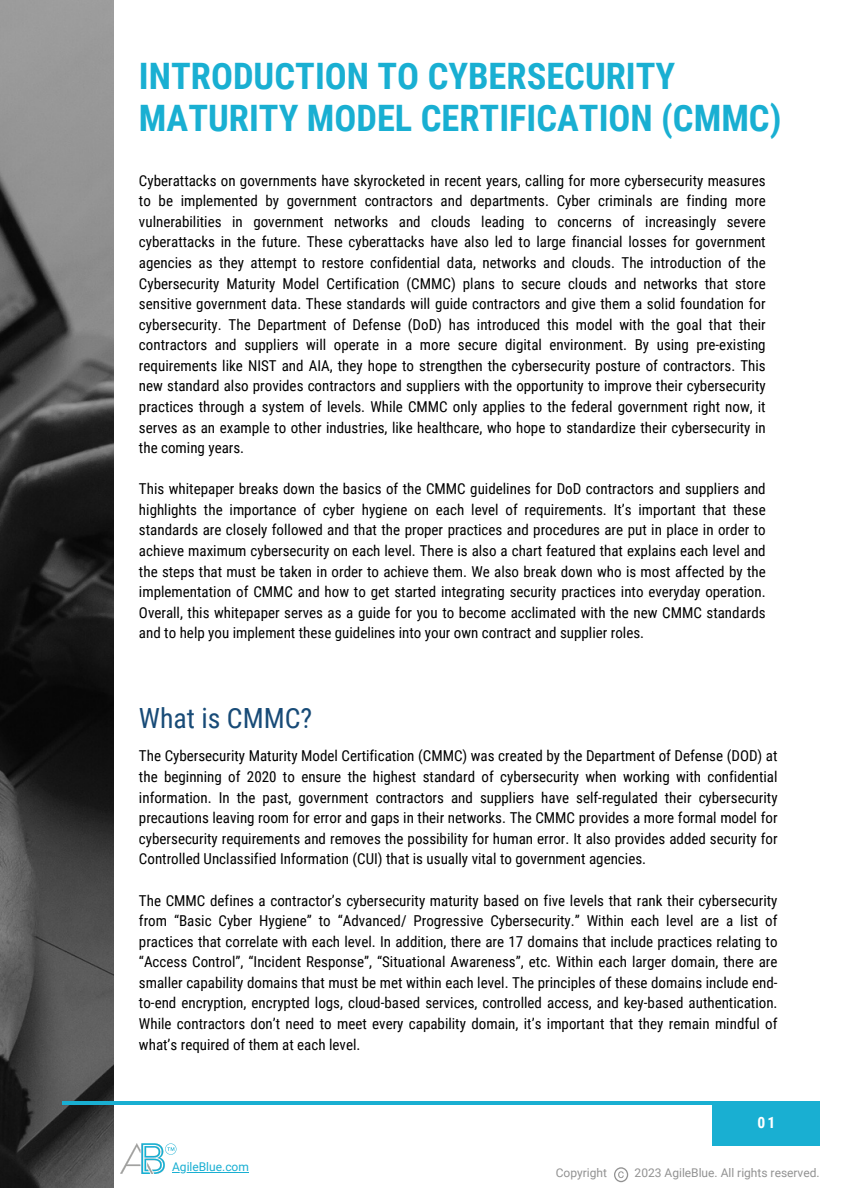
<style>
.page{position:relative;width:864px;height:1188px;background:#fff}
.page>*{position:absolute;margin:0;border:0;box-sizing:border-box;transform-origin:0 0}
.t1{font:700 36.45px/41.7px "Roboto Condensed";color:#19afd2}
.t2{font:27.9px "Roboto Condensed";color:#184b77}
.t3{font:700 15.6px "Roboto Condensed";color:#fff}
.t4{font:15px/20.5px "Roboto Condensed";color:#000;text-align:justify}
.t5{font:12px "Roboto";color:#929292}
.t6{font:12px "Roboto";color:#19afd2}
</style>
<div class="page">
<img style="left:0;top:0;width:113px;height:1188px">
<hr style="left:63px;top:1102px;width:757px;height:3px;background:#19afd2">
<div style="left:712px;top:1102px;width:108px;height:44px;background:#19afd2"></div>
<svg style="left:614px;top:1167px;width:14px;height:15px"></svg>
<img style="left:120px;top:1143px;width:44px;height:31px">
<svg style="left:165px;top:1143px;width:11px;height:12px"></svg>
<hr style="left:172px;top:1172px;width:77px;height:1px;background:#19afd2">
<p class="t1" style="left:139px;top:56px;width:644px">INTRODUCTION TO CYBERSECURITY<br>MATURITY MODEL CERTIFICATION (CMMC)</p>
<p class="t4" style="left:139px;top:170px;width:628px">Cyberattacks on governments have skyrocketed in recent years, calling for more cybersecurity measures to be implemented by government contractors and departments. Cyber criminals are finding more vulnerabilities in government networks and clouds leading to concerns of increasingly severe cyberattacks in the future. These cyberattacks have also led to large financial losses for government agencies as they attempt to restore confidential data, networks and clouds. The introduction of the Cybersecurity Maturity Model Certification (CMMC) plans to secure clouds and networks that store sensitive government data. These standards will guide contractors and give them a solid foundation for cybersecurity. The Department of Defense (DoD) has introduced this model with the goal that their contractors and suppliers will operate in a more secure digital environment. By using pre-existing requirements like NIST and AIA, they hope to strengthen the cybersecurity posture of contractors. This new standard also provides contractors and suppliers with the opportunity to improve their cybersecurity practices through a system of levels. While CMMC only applies to the federal government right now, it serves as an example to other industries, like healthcare, who hope to standardize their cybersecurity in the coming years.</p>
<p class="t4" style="left:139px;top:479px;width:628px">This whitepaper breaks down the basics of the CMMC guidelines for DoD contractors and suppliers and highlights the importance of cyber hygiene on each level of requirements. It’s important that these standards are closely followed and that the proper practices and procedures are put in place in order to achieve maximum cybersecurity on each level. There is also a chart featured that explains each level and the steps that must be taken in order to achieve them. We also break down who is most affected by the implementation of CMMC and how to get started integrating security practices into everyday operation.<br>Overall, this whitepaper serves as a guide for you to become acclimated with the new CMMC standards and to help you implement these guidelines into your own contract and supplier roles.</p>
<p class="t2" style="left:139px;top:702px;width:175px">What is CMMC?</p>
<p class="t4" style="left:139px;top:746px;width:640px">The Cybersecurity Maturity Model Certification (CMMC) was created by the Department of Defense (DOD) at the beginning of 2020 to ensure the highest standard of cybersecurity when working with confidential information. In the past, government contractors and suppliers have self-regulated their cybersecurity precautions leaving room for error and gaps in their networks. The CMMC provides a more formal model for cybersecurity requirements and removes the possibility for human error. It also provides added security for Controlled Unclassified Information (CUI) that is usually vital to government agencies.</p>
<p class="t4" style="left:139px;top:890px;width:640px">The CMMC defines a contractor’s cybersecurity maturity based on five levels that rank their cybersecurity from “Basic Cyber Hygiene” to “Advanced/ Progressive Cybersecurity.” Within each level are a list of practices that correlate with each level. In addition, there are 17 domains that include practices relating to “Access Control”, “Incident Response”, “Situational Awareness”, etc. Within each larger domain, there are smaller capability domains that must be met within each level. The principles of these domains include end&shy;to-end encryption, encrypted logs, cloud-based services, controlled access, and key-based authentication.<br>While contractors don’t need to meet every capability domain, it’s important that they remain mindful of what’s required of them at each level.</p>
<p class="t6" style="left:172px;top:1160px;width:78px">AgileBlue.com</p>
<p class="t3" style="left:758px;top:1114px;width:19px">01</p>
<p class="t5" style="left:556px;top:1166px;width:53px">Copyright</p>
<p class="t5" style="left:635px;top:1166px;width:187px">2023 AgileBlue. All rights reserved.</p>
</div>
